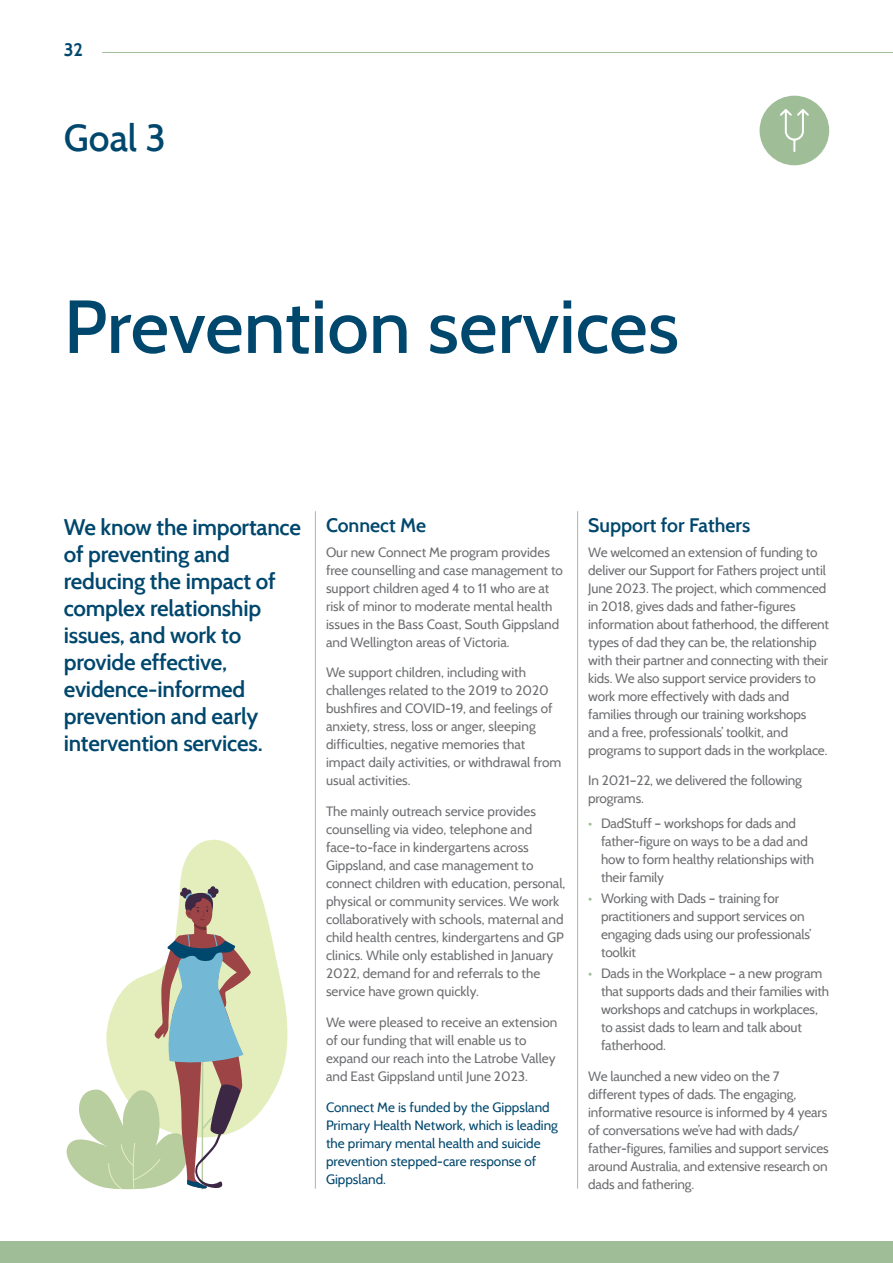
<style>
.page{position:relative;width:893px;height:1263px;background:#fff}
.page>*{position:absolute;margin:0;border:0;box-sizing:border-box;transform-origin:0 0}
.t1{font:500 75px "Cabin";color:#00476d}
.t2{font:500 37.5px "Cabin";color:#00476d}
.t3{font:600 22.5px/27px "Cabin";letter-spacing:-.01em;color:#00476d}
.t4{font:600 19.5px "Cabin";color:#00476d}
.t5{font:700 18px "Cabin";color:#00476d}
.t6{font:13.5px/18px "Cabin";letter-spacing:-.01em;color:#6d6e71}
.t7{font:13.5px/18px "Cabin";color:#00476d}
.s1{color:#9fbe97}
</style>
<div class="page">
<svg style="left:180px;top:839px;width:108px;height:282px;fill:#e3eebc"></svg>
<div style="left:0;top:1242px;width:893px;height:21px;background:#9fbe97"></div>
<hr style="left:315px;top:511px;width:1px;height:677px;background:#9fbe97">
<hr style="left:577px;top:511px;width:1px;height:677px;background:#9fbe97">
<hr style="left:102px;top:52px;width:791px;height:1px;background:#9fbe97">
<div style="left:760px;top:96px;width:69px;height:69px;background:#9fbe97;border-radius:50%"></div>
<svg style="left:780px;top:109px;width:29px;height:43px"></svg>
<svg style="left:66px;top:886px;width:185px;height:304px"></svg>
<h3 class="t5" style="left:64px;top:39px;width:21px">32</h3>
<h2 class="t2" style="left:64px;top:115px;width:104px">Goal 3</h2>
<h1 class="t1" style="left:64px;top:281px;width:617px">Prevention services</h1>
<h3 class="t3" style="left:64px;top:514px;width:239px">We know the importance of preventing and reducing the impact of complex relationship issues, and work to provide effective, evidence-informed prevention and early intervention services.</h3>
<h3 class="t4" style="left:326px;top:514px;width:102px">Connect Me</h3>
<p class="t6" style="left:326px;top:543px;width:238px">Our new Connect Me program provides free counselling and case management to support children aged 4 to 11 who are at risk of minor to moderate mental health issues in the Bass Coast, South Gippsland and Wellington areas of Victoria.</p>
<p class="t6" style="left:326px;top:664px;width:237px">We support children, including with challenges related to the 2019 to 2020 bushfires and COVID-19, and feelings of anxiety, stress, loss or anger, sleeping difficulties, negative memories that impact daily activities, or withdrawal from usual activities.</p>
<p class="t6" style="left:326px;top:802px;width:241px">The mainly outreach service provides counselling via video, telephone and face-to-face in kindergartens across Gippsland, and case management to connect children with education, personal, physical or community services. We work collaboratively with schools, maternal and child health centres, kindergartens and GP clinics. While only established in January 2022, demand for and referrals to the service have grown quickly.</p>
<p class="t6" style="left:326px;top:1013px;width:233px">We were pleased to receive an extension of our funding that will enable us to expand our reach into the Latrobe Valley and East Gippsland until June 2023.</p>
<p class="t7" style="left:326px;top:1098px;width:233px">Connect Me is funded by the Gippsland Primary Health Network, which is leading the primary mental health and suicide prevention stepped-care response of Gippsland.</p>
<h3 class="t4" style="left:588px;top:514px;width:164px">Support for Fathers</h3>
<p class="t6" style="left:588px;top:543px;width:242px">We welcomed an extension of funding to deliver our Support for Fathers project until June 2023. The project, which commenced in 2018, gives dads and father-figures information about fatherhood, the different types of dad they can be, the relationship with their partner and connecting with their kids. We also support service providers to work more effectively with dads and families through our training workshops and a free, professionals’ toolkit, and programs to support dads in the workplace.</p>
<p class="t6" style="left:588px;top:772px;width:215px">In 2021–22, we delivered the following programs.</p>
<p class="t6" style="left:601px;top:814px;width:215px;text-indent:-13px"><span class="s1">•</span> DadStuff – workshops for dads and father-figure on ways to be a dad and how to form healthy relationships with their family</p>
<p class="t6" style="left:601px;top:889px;width:212px;text-indent:-13px"><span class="s1">•</span> Working with Dads – training for practitioners and support services on engaging dads using our professionals’ toolkit</p>
<p class="t6" style="left:601px;top:964px;width:230px;text-indent:-13px"><span class="s1">•</span> Dads in the Workplace – a new program that supports dads and their families with workshops and catchups in workplaces, to assist dads to learn and talk about fatherhood.</p>
<p class="t6" style="left:588px;top:1067px;width:242px">We launched a new video on the 7 different types of dads. The engaging, informative resource is informed by 4 years of conversations we’ve had with dads/ father-figures, families and support services around Australia, and extensive research on dads and fathering.</p>
</div>
